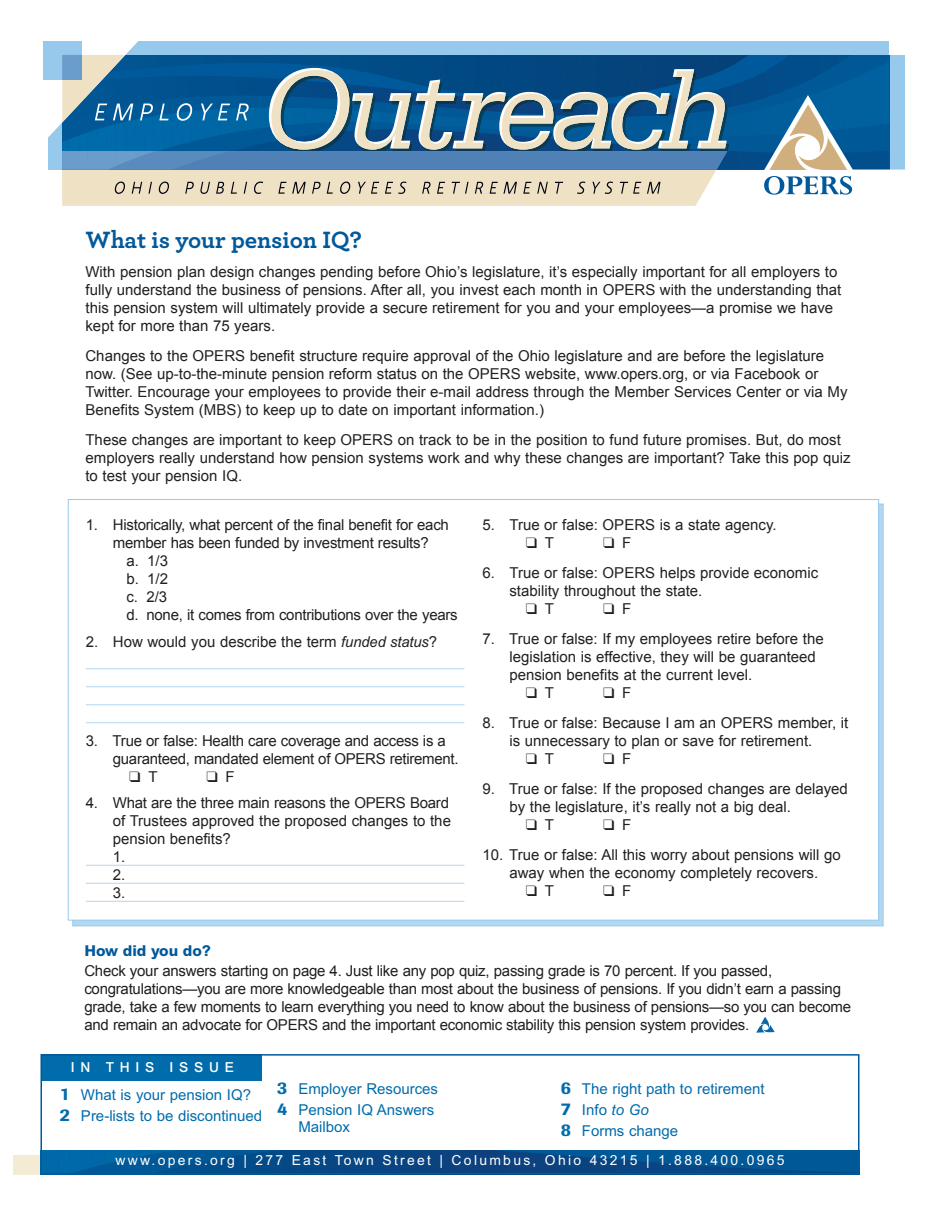
<style>
.page{position:relative;width:945px;height:1215px;background:#fff}
.page>*{position:absolute;margin:0;border:0;box-sizing:border-box;transform-origin:0 0}
.t1{font:700 24.75px "Archer";letter-spacing:-.005em;color:#00599b}
.t2{font:15px/18px "Arial";color:#231f20}
.t3{font:15px/21px "Arial MT Std";color:#006cac}
.t4{font:15px/18px "Arial";letter-spacing:-.02em;color:#231f20}
.t5{font:800 15px "Arial MT Std";color:#00599b}
.t6{font:13.8px "Arial MT Std";letter-spacing:.165em;color:#fff}
.t7{font:500 13.8px "Arial MT Std";letter-spacing:.415em;color:#fff}
.s1{font-family:"Arial MT Std";font-style:italic}
.s2{font-family:"Imago Mdm";font-size:18.75px}
.s3{font-style:italic}
</style>
<div class="page">
<div style="left:41px;top:1054px;width:221px;height:27px;background:#006cac"></div>
<div style="left:14px;top:1155px;width:72px;height:19px;background:#f4ebd5"></div>
<svg style="left:43px;top:1150px;width:814px;height:21px;background:#04508d"></svg>
<div style="left:40px;top:1054px;width:820px;height:120px;border:2px solid #00599b"></div>
<svg style="left:43px;top:41px;width:861px;height:165px;background:#6b96b1"></svg>
<svg style="left:756px;top:1017px;width:19px;height:16px"></svg>
<hr style="left:86px;top:668px;width:378px;height:1px;background:#b3d8f1">
<hr style="left:86px;top:686px;width:378px;height:1px;background:#b3d8f1">
<hr style="left:86px;top:704px;width:378px;height:1px;background:#b3d8f1">
<hr style="left:86px;top:722px;width:378px;height:1px;background:#b3d8f1">
<hr style="left:86px;top:865px;width:378px;height:1px;background:#b3d8f1">
<hr style="left:86px;top:883px;width:378px;height:1px;background:#b3d8f1">
<hr style="left:86px;top:901px;width:378px;height:1px;background:#b3d8f1">
<h1 class="t1" style="left:86px;top:232px;width:278px">What is your pension IQ?</h1>
<p class="t2" style="left:85px;top:263px;width:757px">With pension plan design changes pending before Ohio’s legislature, it’s especially important for all employers to fully understand the business of pensions. After all, you invest each month in OPERS with the understanding that this pension system will ultimately provide a secure retirement for you and your employees—a promise we have kept for more than 75 years.</p>
<p class="t2" style="left:85px;top:347px;width:764px">Changes to the OPERS benefit structure require approval of the Ohio legislature and are before the legislature now. (See up-to-the-minute pension reform status on the OPERS website, www.opers.org, or via Facebook or Twitter. Encourage your employees to provide their e-mail address through the Member Services Center or via My Benefits System (MBS) to keep up to date on important information.)</p>
<p class="t2" style="left:85px;top:431px;width:767px">These changes are important to keep OPERS on track to be in the position to fund future promises. But, do most employers really understand how pension systems work and why these changes are important? Take this pop quiz to test your pension IQ.</p>
<p class="t2" style="left:86px;top:516px;width:365px">1. Historically, what percent of the final benefit for each</p>
<p class="t2" style="left:113px;top:534px;width:317px">member has been funded by investment results?</p>
<p class="t2" style="left:126px;top:552px;width:43px">a. 1/3</p>
<p class="t2" style="left:126px;top:570px;width:43px">b. 1/2</p>
<p class="t2" style="left:126px;top:588px;width:42px">c. 2/3</p>
<p class="t2" style="left:126px;top:606px;width:333px">d. none, it comes from contributions over the years</p>
<p class="t2" style="left:86px;top:633px;width:353px">2. How would you describe the term <span class="s1">funded status</span>?</p>
<p class="t4" style="left:113px;top:732px;width:347px;text-indent:-27px">3. True or false: Health care coverage and access is a guaranteed, mandated element of OPERS retirement.</p>
<p class="t2" style="left:129px;top:768px;width:30px">❑ T</p>
<p class="t2" style="left:207px;top:768px;width:30px">❑ F</p>
<p class="t2" style="left:113px;top:794px;width:340px;text-indent:-27px">4. What are the three main reasons the OPERS Board of Trustees approved the proposed changes to the pension benefits?<br>1.<br>2.<br>3.</p>
<p class="t2" style="left:482px;top:516px;width:296px">5. True or false: OPERS is a state agency.</p>
<p class="t2" style="left:526px;top:534px;width:30px">❑ T</p>
<p class="t2" style="left:603px;top:534px;width:30px">❑ F</p>
<p class="t2" style="left:509px;top:564px;width:310px;text-indent:-27px">6. True or false: OPERS helps provide economic stability throughout the state.</p>
<p class="t2" style="left:526px;top:600px;width:30px">❑ T</p>
<p class="t2" style="left:603px;top:600px;width:30px">❑ F</p>
<p class="t2" style="left:509px;top:630px;width:316px;text-indent:-27px">7. True or false: If my employees retire before the legislation is effective, they will be guaranteed pension benefits at the current level.</p>
<p class="t2" style="left:526px;top:684px;width:30px">❑ T</p>
<p class="t2" style="left:603px;top:684px;width:30px">❑ F</p>
<p class="t2" style="left:482px;top:714px;width:367px;text-align:center">8. True or false: Because I am an OPERS member, it is unnecessary to plan or save for retirement.</p>
<p class="t2" style="left:526px;top:750px;width:30px">❑ T</p>
<p class="t2" style="left:603px;top:750px;width:30px">❑ F</p>
<p class="t2" style="left:509px;top:780px;width:340px;text-indent:-27px">9. True or false: If the proposed changes are delayed by the legislature, it’s really not a big deal.</p>
<p class="t2" style="left:526px;top:816px;width:30px">❑ T</p>
<p class="t2" style="left:603px;top:816px;width:30px">❑ F</p>
<p class="t2" style="left:482px;top:846px;width:360px;text-align:center">10. True or false: All this worry about pensions will go away when the economy completely recovers.</p>
<p class="t2" style="left:526px;top:882px;width:30px">❑ T</p>
<p class="t2" style="left:603px;top:882px;width:30px">❑ F</p>
<p class="t5" style="left:84px;top:946px;width:128px">How did you do?</p>
<p class="t2" style="left:84px;top:962px;width:768px">Check your answers starting on page 4. Just like any pop quiz, passing grade is 70 percent. If you passed, congratulations—you are more knowledgeable than most about the business of pensions. If you didn’t earn a passing grade, take a few moments to learn everything you need to know about the business of pensions—so you can become and remain an advocate for OPERS and the important economic stability this pension system provides.</p>
<p class="t7" style="left:71px;top:1062px;width:164px">IN THIS ISSUE</p>
<p class="t3" style="left:60px;top:1086px;width:204px"><span class="s2">1</span> What is your pension IQ?<br><span class="s2">2</span> Pre-lists to be discontinued</p>
<p class="t3" style="left:277px;top:1080px;width:162px"><span class="s2">3</span> Employer Resources<br><span class="s2">4</span> Pension IQ Answers</p>
<p class="t3" style="left:298px;top:1117px;width:53px">Mailbox</p>
<p class="t3" style="left:561px;top:1080px;width:205px"><span class="s2">6</span> The right path to retirement<br><span class="s2">7</span> Info <span class="s3">to Go<br></span><span class="s2">8</span> Forms change</p>
<p class="t6" style="left:115px;top:1156px;width:671px">www.opers.org | 277 East Town Street | Columbus, Ohio 43215 | 1.888.400.0965</p>
</div>
